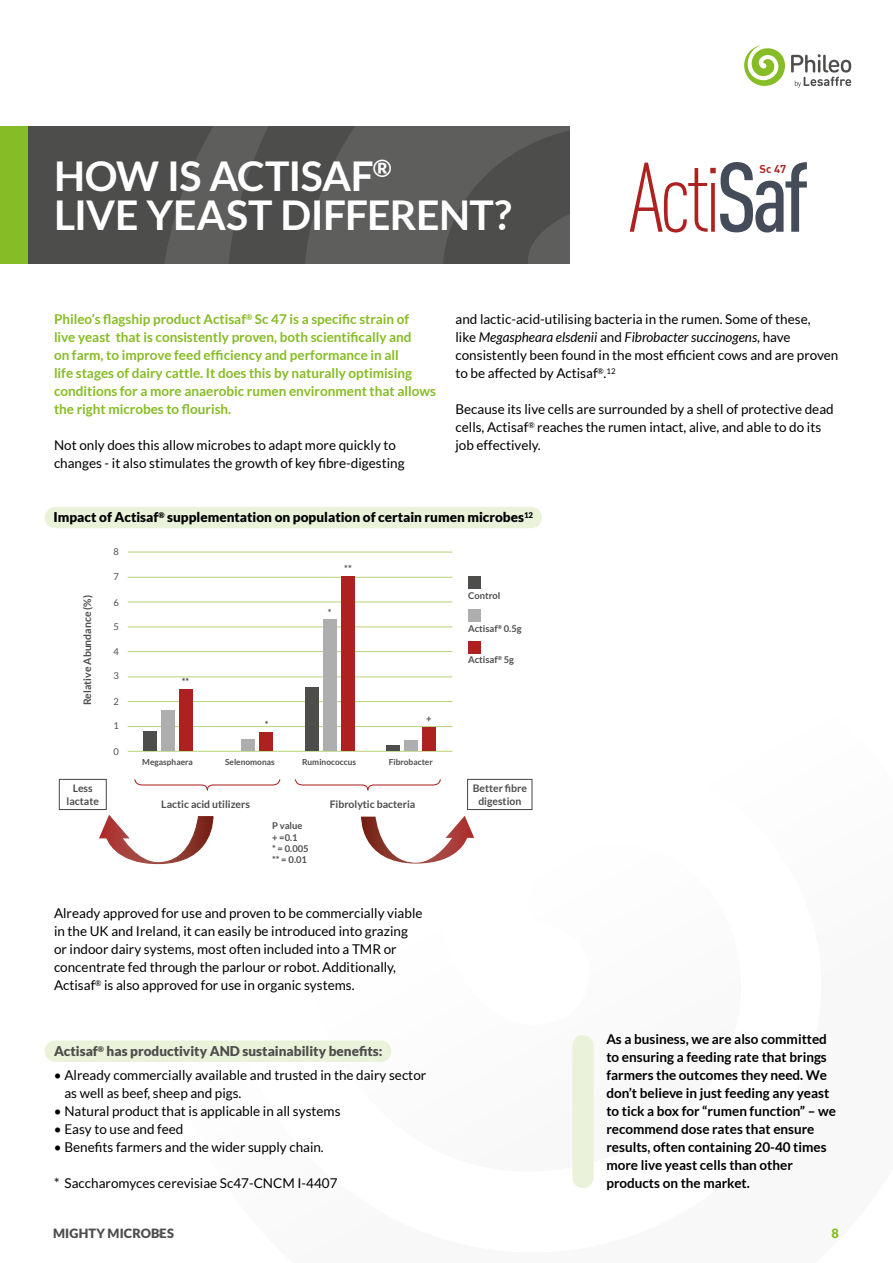
<style>
.page{position:relative;width:893px;height:1263px;background:#fff}
.page>*{position:absolute;margin:0;border:0;box-sizing:border-box;transform-origin:0 0}
.t1{font:700 41.1px/38.4px "Lato";letter-spacing:-.015em;color:#fff}
.t2{font:13.5px/18px "Lato";color:#000}
.t3{font:700 13.5px/18px "Lato";color:#86bc25}
.t4{font:700 13.5px/18px "Lato";color:#000}
.t5{font:900 13.5px "Lato";color:#000}
.t6{font:900 13.5px "Lato";color:#4d4d4c}
.t7{font:900 12.75px "Lato";letter-spacing:.01em;color:#4d4d4c}
.t8{font:900 12.75px "Lato";color:#86bc25}
.t9{font:700 11.25px "DIN";color:#ad2221}
.t10{font:700 10.5px/12.5px "Lato";color:#4d4d4c;text-align:center}
.t11{font:700 9.45px/11.2px "Lato";color:#4d4d4c}
.t12{font:9.45px "Lato";color:#4d4d4c}
.t13{font:700 8.4px "Lato";color:#4d4d4c}
.s1{font-style:italic}
</style>
<div class="page">
<div style="left:45px;top:507px;width:497px;height:21px;background:#eaf2da;border-radius:11px"></div>
<div style="left:45px;top:1040px;width:346px;height:22px;background:#eaf2da;border-radius:11px"></div>
<svg style="left:159px;top:576px;width:374px;height:486px"></svg>
<svg style="left:744px;top:45px;width:41px;height:41px"></svg>
<svg style="left:791px;top:54px;width:60px;height:33px"></svg>
<div style="left:0;top:126px;width:570px;height:138px;background:#4d4d4c"></div>
<svg style="left:164px;top:126px;width:406px;height:138px;fill:#5e5e5d"></svg>
<div style="left:0;top:126px;width:27px;height:138px;background:#86bc25"></div>
<hr style="left:128px;top:751px;width:324px;height:1px;background:#b7d378">
<hr style="left:128px;top:726px;width:324px;height:1px;background:#b7d378">
<hr style="left:128px;top:701px;width:324px;height:1px;background:#b7d378">
<hr style="left:128px;top:676px;width:324px;height:1px;background:#b7d378">
<hr style="left:128px;top:651px;width:324px;height:1px;background:#b7d378">
<hr style="left:128px;top:626px;width:324px;height:1px;background:#b7d378">
<hr style="left:128px;top:601px;width:324px;height:1px;background:#b7d378">
<hr style="left:128px;top:577px;width:324px;height:1px;background:#b7d378">
<hr style="left:128px;top:552px;width:324px;height:1px;background:#b7d378">
<div style="left:143px;top:731px;width:14px;height:20px;background:#4d4d4c"></div>
<div style="left:161px;top:711px;width:14px;height:40px;background:#aeaeae"></div>
<div style="left:179px;top:689px;width:14px;height:62px;background:#ad2221"></div>
<div style="left:241px;top:739px;width:14px;height:12px;background:#aeaeae"></div>
<div style="left:259px;top:732px;width:14px;height:19px;background:#ad2221"></div>
<div style="left:305px;top:687px;width:14px;height:64px;background:#4d4d4c"></div>
<div style="left:323px;top:620px;width:14px;height:131px;background:#aeaeae"></div>
<div style="left:341px;top:576px;width:14px;height:175px;background:#ad2221"></div>
<div style="left:386px;top:745px;width:14px;height:6px;background:#4d4d4c"></div>
<div style="left:404px;top:740px;width:13px;height:11px;background:#aeaeae"></div>
<div style="left:422px;top:727px;width:14px;height:24px;background:#ad2221"></div>
<svg style="left:134px;top:778px;width:147px;height:13px"></svg>
<svg style="left:294px;top:778px;width:147px;height:13px"></svg>
<svg style="left:99px;top:814px;width:116px;height:51px"></svg>
<svg style="left:360px;top:816px;width:114px;height:47px"></svg>
<div style="left:59px;top:779px;width:48px;height:31px;border:1px solid #4d4d4c"></div>
<div style="left:468px;top:640px;width:13px;height:13px;background:#ad2221"></div>
<div style="left:468px;top:609px;width:13px;height:13px;background:#aeaeae"></div>
<div style="left:468px;top:576px;width:13px;height:13px;background:#4d4d4c"></div>
<svg style="left:630px;top:162px;width:177px;height:70px"></svg>
<div style="left:467px;top:779px;width:65px;height:31px;border:1px solid #4d4d4c"></div>
<div style="left:572px;top:1035px;width:22px;height:153px;background:#eaf2da;border-radius:11px"></div>
<h1 class="t1" style="left:54px;top:156px;width:459px">HOW IS ACTISAF<sup>®<br></sup>LIVE YEAST DIFFERENT?</h1>
<p class="t9" style="left:759px;top:161px;width:28px">Sc 47</p>
<p class="t3" style="left:54px;top:310px;width:383px">Phileo’s flagship product Actisaf<sup>®</sup> Sc 47 is a specific strain of<br>live yeast that is consistently proven, both scientifically and<br>on farm, to improve feed efficiency and performance in all<br>life stages of dairy cattle. It does this by naturally optimising conditions for a more anaerobic rumen environment that allows the right microbes to flourish.</p>
<p class="t2" style="left:54px;top:436px;width:352px">Not only does this allow microbes to adapt more quickly to changes - it also stimulates the growth of key fibre-digesting</p>
<p class="t2" style="left:455px;top:310px;width:384px">and lactic-acid-utilising bacteria in the rumen. Some of these,<br>like <span class="s1">Megaspheara elsdenii</span> and <span class="s1">Fibrobacter succinogens</span>, have consistently been found in the most efficient cows and are proven to be affected by Actisaf<sup>®</sup>.<sup>12</sup></p>
<p class="t2" style="left:455px;top:400px;width:380px">Because its live cells are surrounded by a shell of protective dead cells, Actisaf<sup>®</sup> reaches the rumen intact, alive, and able to do its job effectively.</p>
<p class="t5" style="left:54px;top:509px;width:481px">Impact of Actisaf<sup>®</sup> supplementation on population of certain rumen microbes<sup>12</sup></p>
<p class="t10" style="left:81px;top:705px;width:112px;rotate:-90deg">Relative Abundance (%)</p>
<p class="t10" style="left:67px;top:782px;width:34px">Less lactate</p>
<p class="t12" style="left:113px;top:546px;width:7px">8</p>
<p class="t12" style="left:113px;top:571px;width:7px">7</p>
<p class="t12" style="left:113px;top:597px;width:7px">6</p>
<p class="t12" style="left:113px;top:622px;width:7px">5</p>
<p class="t12" style="left:113px;top:646px;width:7px">4</p>
<p class="t12" style="left:113px;top:670px;width:7px">3</p>
<p class="t12" style="left:113px;top:696px;width:7px">2</p>
<p class="t12" style="left:113px;top:721px;width:7px">1</p>
<p class="t12" style="left:113px;top:746px;width:7px">0</p>
<p class="t11" style="left:182px;top:676px;width:9px">**</p>
<p class="t11" style="left:265px;top:719px;width:5px">*</p>
<p class="t11" style="left:344px;top:562px;width:9px">**</p>
<p class="t11" style="left:328px;top:606px;width:5px">*</p>
<p class="t11" style="left:426px;top:712px;width:7px">+</p>
<p class="t13" style="left:142px;top:757px;width:52px">Megasphaera</p>
<p class="t13" style="left:225px;top:757px;width:51px">Selenomonas</p>
<p class="t13" style="left:302px;top:757px;width:56px">Ruminococcus</p>
<p class="t13" style="left:389px;top:757px;width:46px">Fibrobacter</p>
<p class="t10" style="left:161px;top:798px;width:90px">Lactic acid utilizers</p>
<p class="t11" style="left:272px;top:820px;width:38px">P value + =0.1<br>* = 0.005 ** = 0.01</p>
<p class="t10" style="left:330px;top:798px;width:87px">Fibrolytic bacteria</p>
<p class="t2" style="left:54px;top:904px;width:370px">Already approved for use and proven to be commercially viable in the UK and Ireland, it can easily be introduced into grazing or indoor dairy systems, most often included into a TMR or concentrate fed through the parlour or robot. Additionally, Actisaf<sup>®</sup> is also approved for use in organic systems.</p>
<p class="t6" style="left:54px;top:1043px;width:330px">Actisaf<sup>®</sup> has productivity AND sustainability benefits:</p>
<p class="t2" style="left:64px;top:1066px;width:363px;text-indent:-10px">• Already commercially available and trusted in the dairy sector as well as beef, sheep and pigs.</p>
<p class="t2" style="left:54px;top:1102px;width:288px">• Natural product that is applicable in all systems</p>
<p class="t2" style="left:54px;top:1120px;width:131px">• Easy to use and feed</p>
<p class="t2" style="left:54px;top:1138px;width:271px">• Benefits farmers and the wider supply chain.</p>
<p class="t2" style="left:54px;top:1174px;width:285px">* Saccharomyces cerevisiae Sc47-CNCM I-4407</p>
<p class="t11" style="left:468px;top:590px;width:34px">Control</p>
<p class="t11" style="left:468px;top:623px;width:55px">Actisaf<sup>®</sup> 0.5g</p>
<p class="t11" style="left:468px;top:654px;width:48px">Actisaf<sup>®</sup> 5g</p>
<p class="t10" style="left:473px;top:782px;width:56px">Better fibre digestion</p>
<p class="t4" style="left:606px;top:1030px;width:231px">As a business, we are also committed to ensuring a feeding rate that brings farmers the outcomes they need. We don’t believe in just feeding any yeast to tick a box for “rumen function” – we recommend dose rates that ensure results, often containing 20-40 times more live yeast cells than other products on the market.</p>
<p class="t7" style="left:53px;top:1226px;width:122px">MIGHTY MICROBES</p>
<p class="t8" style="left:832px;top:1226px;width:9px">8</p>
</div>
